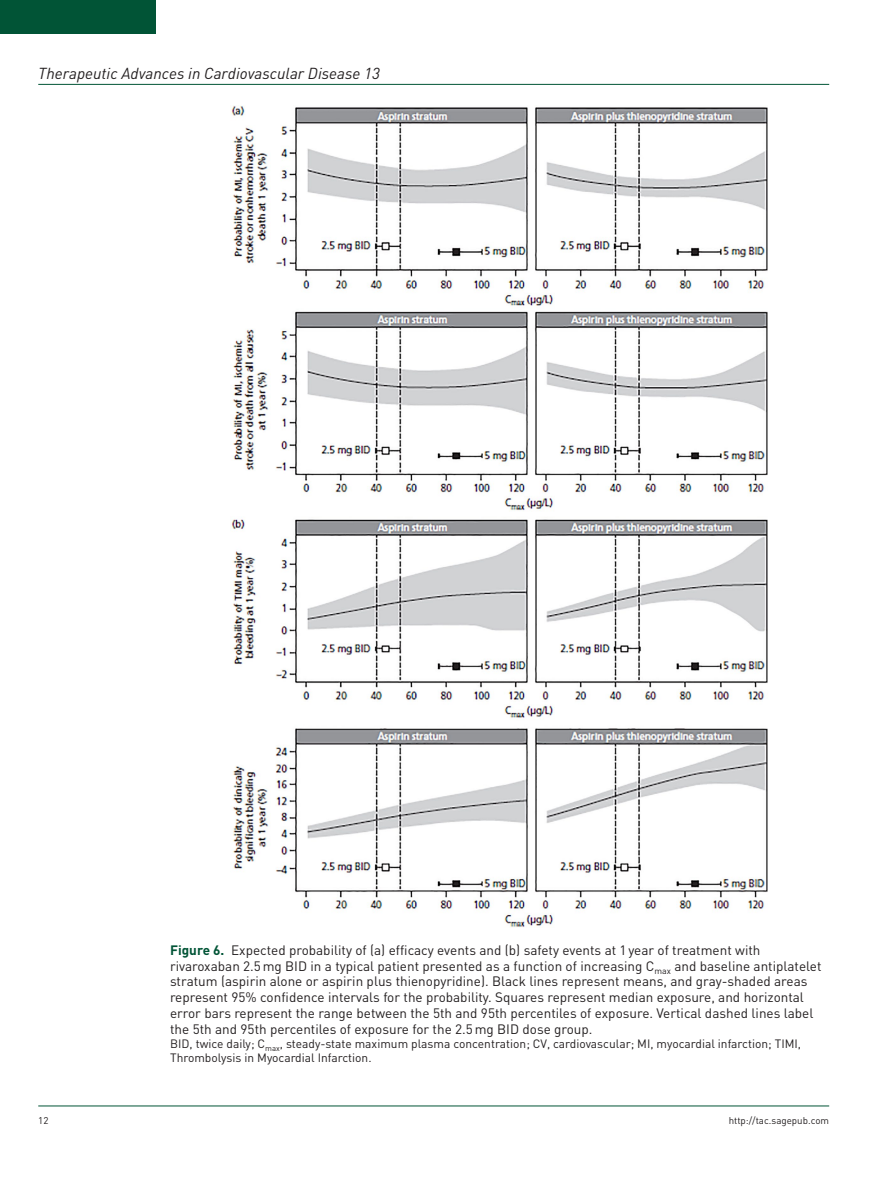
<style>
.page{position:relative;width:893px;height:1191px;background:#fff}
.page>*{position:absolute;margin:0;border:0;box-sizing:border-box;transform-origin:0 0}
.t1{font:italic 15.75px "DIN";color:#231f20}
.t2{font:13.5px/15.8px "DIN";color:#231f20}
.t3{font:12px/14.2px "DIN";color:#231f20}
.t4{font:9.75px "DIN";color:#231f20}
.s1{font-weight:700;color:#015436}
</style>
<div class="page">
<hr style="left:38px;top:84px;width:791px;height:1px;background:#015436">
<hr style="left:38px;top:1105px;width:791px;height:1px;background:#015436">
<div style="left:0;top:0;width:155px;height:34px;background:#015436"></div>
<img style="left:230px;top:106px;width:538px;height:821px">
<p class="t1" style="left:38px;top:63px;width:343px">Therapeutic Advances in Cardiovascular Disease 13</p>
<p class="t2" style="left:170px;top:942px;width:653px"><span class="s1">Figure 6.</span> Expected probability of (a) efficacy events and (b) safety events at 1year of treatment with rivaroxaban 2.5mg BID in a typical patient presented as a function of increasing C<sub>max</sub> and baseline antiplatelet stratum (aspirin alone or aspirin plus thienopyridine). Black lines represent means, and gray-shaded areas represent 95% confidence intervals for the probability. Squares represent median exposure, and horizontal error bars represent the range between the 5th and 95th percentiles of exposure. Vertical dashed lines label the 5th and 95th percentiles of exposure for the 2.5mg BID dose group.</p>
<p class="t3" style="left:170px;top:1036px;width:632px">BID, twice daily; C<sub>max</sub>, steady-state maximum plasma concentration; CV, cardiovascular; MI, myocardial infarction; TIMI,<br>Thrombolysis in Myocardial Infarction.</p>
<p class="t4" style="left:38px;top:1114px;width:12px">12</p>
<p class="t4" style="left:729px;top:1114px;width:102px">http://tac.sagepub.com</p>
</div>
